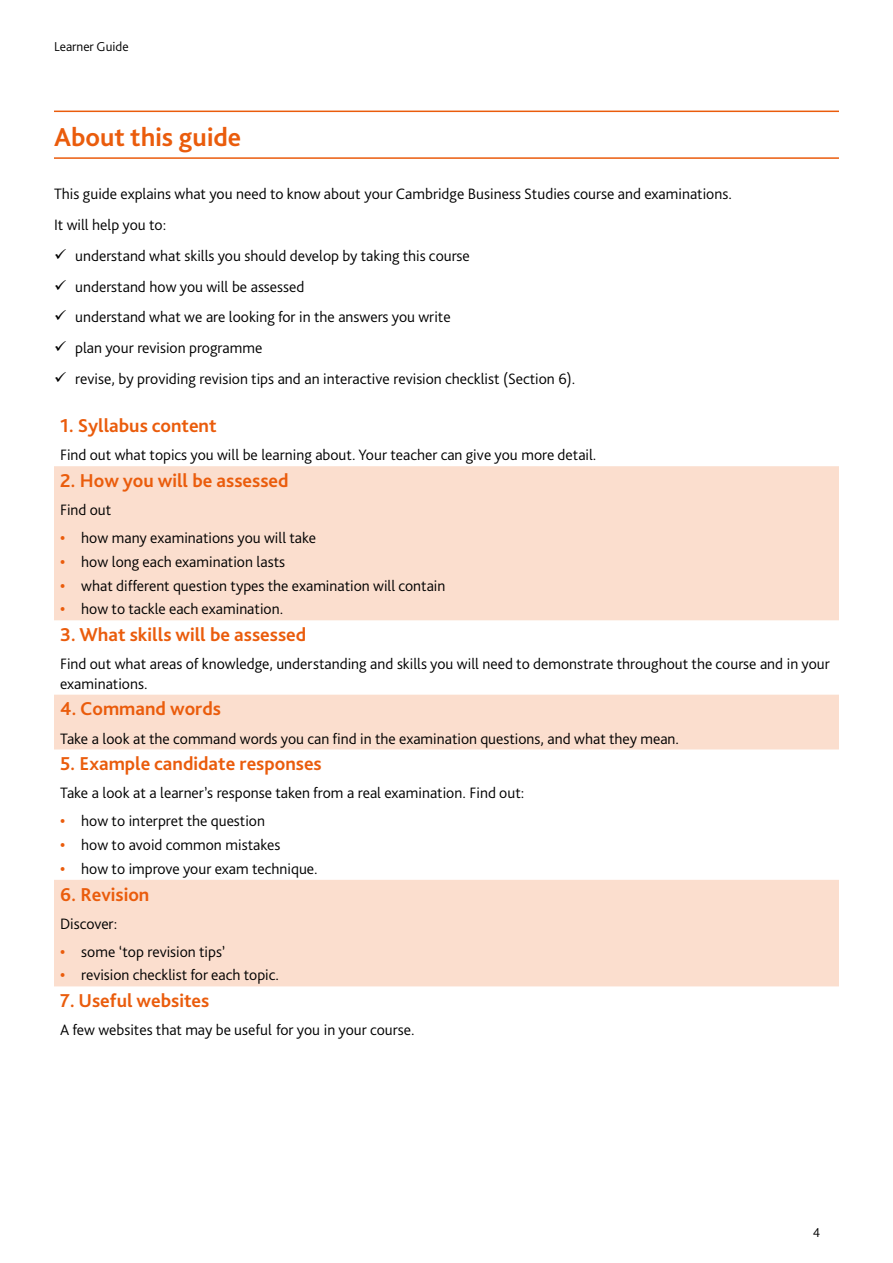
<style>
.page{position:relative;width:893px;height:1263px;background:#fff}
.page>*{position:absolute;margin:0;border:0;box-sizing:border-box;transform-origin:0 0}
.t1{font:700 27px "Bliss Pro";color:#ea5c0c}
.t2{font:700 19.5px "Bliss Pro";color:#ea5c0c}
.t3{font:300 15.75px/19.5px "Bliss Pro";color:#000}
.t4{font:300 13.5px "Bliss Pro";color:#000}
.s1{font-weight:700;color:#ea5c0c}
</style>
<div class="page">
<svg style="left:54px;top:466px;width:785px;height:520px;fill:#fbdece"></svg>
<hr style="left:54px;top:111px;width:785px;height:1px;background:#ea5c0c">
<hr style="left:54px;top:157px;width:785px;height:2px;background:#ea5c0c">
<p class="t4" style="left:54px;top:38px;width:76px">Learner Guide</p>
<h1 class="t1" style="left:54px;top:120px;width:189px">About this guide</h1>
<p class="t3" style="left:54px;top:184px;width:679px">This guide explains what you need to know about your Cambridge Business Studies course and examinations.</p>
<p class="t3" style="left:54px;top:215px;width:114px">It will help you to:</p>
<p class="t3" style="left:75px;top:246px;width:396px">understand what skills you should develop by taking this course</p>
<p class="t3" style="left:75px;top:276px;width:231px">understand how you will be assessed</p>
<p class="t3" style="left:75px;top:307px;width:377px">understand what we are looking for in the answers you write</p>
<p class="t3" style="left:75px;top:338px;width:189px">plan your revision programme</p>
<p class="t3" style="left:75px;top:369px;width:502px">revise, by providing revision tips and an interactive revision checklist (Section 6).</p>
<p class="t2" style="left:60px;top:414px;width:158px">1. Syllabus content</p>
<p class="t3" style="left:60px;top:445px;width:538px">Find out what topics you will be learning about. Your teacher can give you more detail.</p>
<p class="t2" style="left:60px;top:468px;width:230px">2. How you will be assessed</p>
<p class="t3" style="left:60px;top:500px;width:53px">Find out</p>
<p class="t3" style="left:60px;top:528px;width:258px"><span class="s1">•</span> how many examinations you will take</p>
<p class="t3" style="left:60px;top:552px;width:227px"><span class="s1">•</span> how long each examination lasts</p>
<p class="t3" style="left:60px;top:575px;width:387px"><span class="s1">•</span> what different question types the examination will contain</p>
<p class="t3" style="left:60px;top:599px;width:225px"><span class="s1">•</span> how to tackle each examination.</p>
<p class="t2" style="left:60px;top:622px;width:248px">3. What skills will be assessed</p>
<p class="t3" style="left:60px;top:654px;width:771px">Find out what areas of knowledge, understanding and skills you will need to demonstrate throughout the course and in your examinations.</p>
<p class="t2" style="left:60px;top:697px;width:163px">4. Command words</p>
<p class="t3" style="left:60px;top:728px;width:621px">Take a look at the command words you can find in the examination questions, and what they mean.</p>
<p class="t2" style="left:60px;top:752px;width:263px">5. Example candidate responses</p>
<p class="t3" style="left:60px;top:783px;width:466px">Take a look at a learner’s response taken from a real examination. Find out:</p>
<p class="t3" style="left:60px;top:811px;width:207px"><span class="s1">•</span> how to interpret the question</p>
<p class="t3" style="left:60px;top:835px;width:222px"><span class="s1">•</span> how to avoid common mistakes</p>
<p class="t3" style="left:60px;top:859px;width:259px"><span class="s1">•</span> how to improve your exam technique.</p>
<p class="t2" style="left:60px;top:882px;width:91px">6. Revision</p>
<p class="t3" style="left:60px;top:914px;width:59px">Discover:</p>
<p class="t3" style="left:60px;top:942px;width:167px"><span class="s1">•</span> some ‘top revision tips’</p>
<p class="t3" style="left:60px;top:965px;width:221px"><span class="s1">•</span> revision checklist for each topic.</p>
<p class="t2" style="left:60px;top:989px;width:151px">7. Useful websites</p>
<p class="t3" style="left:60px;top:1020px;width:356px">A few websites that may be useful for you in your course.</p>
<p class="t4" style="left:813px;top:1224px;width:9px">4</p>
</div>
